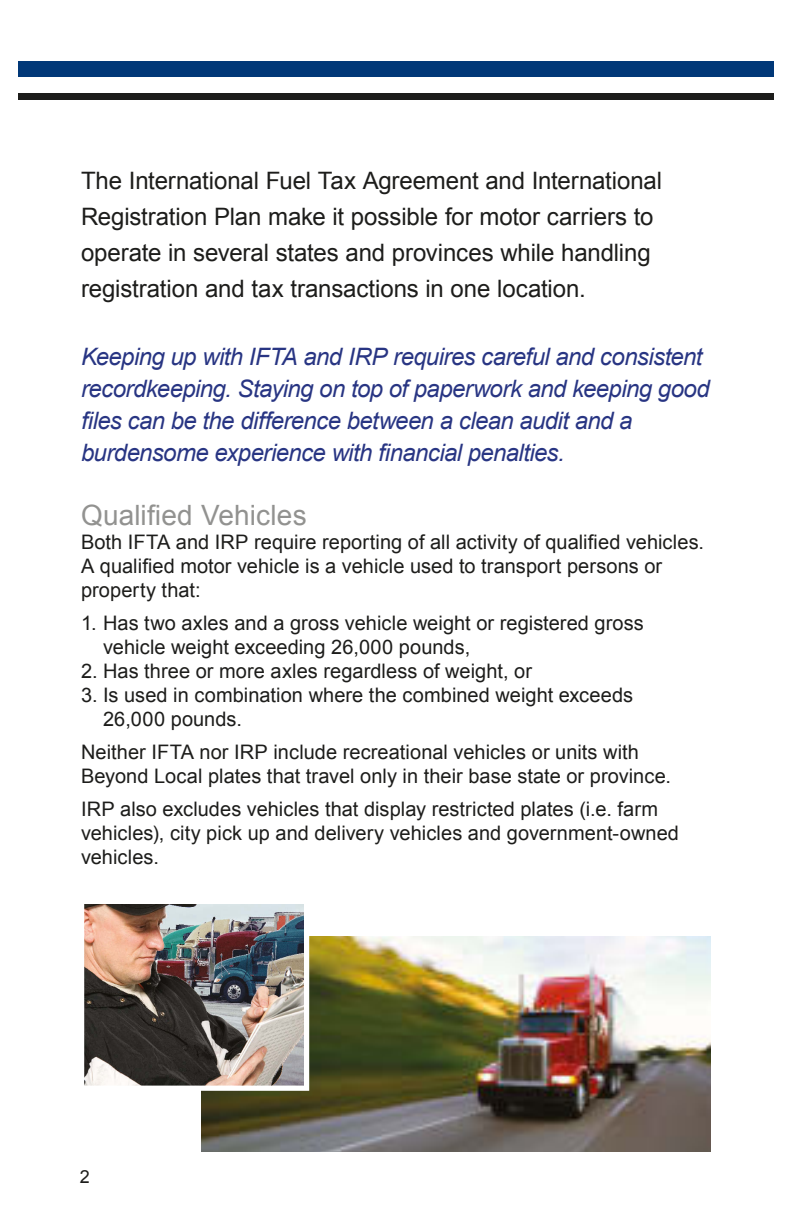
<style>
.page{position:relative;width:792px;height:1224px;background:#fff}
.page>*{position:absolute;margin:0;border:0;box-sizing:border-box;transform-origin:0 0}
.t1{font:28px "Arial";letter-spacing:.005em;color:#929290}
.t2{font:italic 24px/32px "Arial";letter-spacing:-.025em;color:#283583}
.t3{font:24px/36px "Arial";letter-spacing:-.005em;color:#1d1d1b}
.t4{font:20px/24px "Arial";letter-spacing:.005em;color:#1d1d1b}
.t5{font:18px "Arial";color:#1d1d1b}
</style>
<div class="page">
<div style="left:18px;top:85px;width:756px;height:15px;background:#1d1d1b"></div>
<div style="left:18px;top:78px;width:756px;height:14px;background:#fff"></div>
<div style="left:18px;top:62px;width:756px;height:15px;background:#013878"></div>
<img style="left:201px;top:936px;width:510px;height:216px">
<img style="left:85px;top:904px;width:218px;height:181px">
<div style="left:79px;top:898px;width:230px;height:193px;border:5px solid #fff"></div>
<p class="t3" style="left:81px;top:163px;width:583px">The International Fuel Tax Agreement and International</p>
<p class="t3" style="left:81px;top:199px;width:574px">Registration Plan make it possible for motor carriers to operate in several states and provinces while handling registration and tax transactions in one location.</p>
<p class="t2" style="left:81px;top:341px;width:630px">Keeping up with IFTA and IRP requires careful and consistent recordkeeping. Staying on top of paperwork and keeping good</p>
<p class="t2" style="left:81px;top:405px;width:553px">files can be the difference between a clean audit and a burdensome experience with financial penalties.</p>
<h3 class="t1" style="left:81px;top:497px;width:227px">Qualified Vehicles</h3>
<p class="t4" style="left:81px;top:531px;width:625px">Both IFTA and IRP require reporting of all activity of qualified vehicles.<br>A qualified motor vehicle is a vehicle used to transport persons or</p>
<p class="t4" style="left:81px;top:579px;width:121px">property that:</p>
<p class="t4" style="left:103px;top:612px;width:542px;text-indent:-22px">1. Has two axles and a gross vehicle weight or registered gross vehicle weight exceeding 26,000 pounds,</p>
<p class="t4" style="left:81px;top:660px;width:453px">2. Has three or more axles regardless of weight, or</p>
<p class="t4" style="left:103px;top:684px;width:532px;text-indent:-22px">3. Is used in combination where the combined weight exceeds<br>26,000 pounds.</p>
<p class="t4" style="left:81px;top:741px;width:592px">Neither IFTA nor IRP include recreational vehicles or units with<br>Beyond Local plates that travel only in their base state or province.</p>
<p class="t4" style="left:81px;top:798px;width:600px">IRP also excludes vehicles that display restricted plates (i.e. farm vehicles), city pick up and delivery vehicles and government-owned vehicles.</p>
<p class="t5" style="left:80px;top:1165px;width:12px">2</p>
</div>
